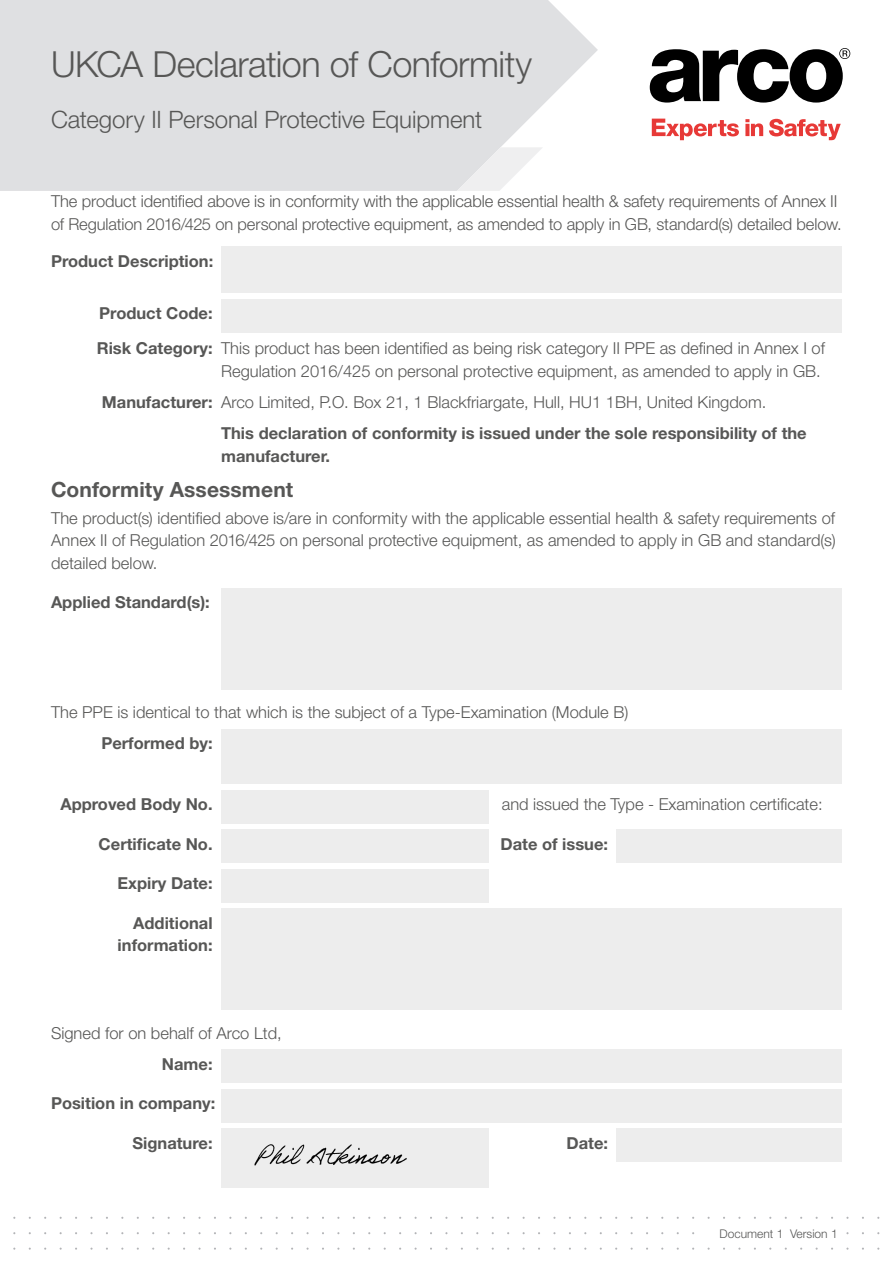
<style>
.page{position:relative;width:893px;height:1263px;background:#fff}
.page>*{position:absolute;margin:0;border:0;box-sizing:border-box;transform-origin:0 0}
.t1{font:300 36px "Helvetica Neue LT Std";letter-spacing:-.015em;color:#575756}
.t2{font:300 24px "Helvetica Neue LT Std";letter-spacing:-.005em;color:#575756}
.t3{font:700 21px "Helvetica Neue LT Std";letter-spacing:.005em;color:#575756}
.t4{font:300 16.5px/22.5px "Helvetica Neue LT Std";color:#575756}
.t5{font:700 16.5px/22.5px "Helvetica Neue LT Std";color:#575756;text-align:right}
.t6{font:300 12px "Helvetica Neue LT Std";color:#575756}
.s1{font-weight:700}
</style>
<div class="page">
<svg style="left:0;top:0;width:598px;height:191px;fill:#dfe0e2"></svg>
<svg style="left:650px;top:48px;width:200px;height:55px"></svg>
<svg style="left:652px;top:119px;width:189px;height:21px"></svg>
<svg style="left:457px;top:147px;width:86px;height:44px"></svg>
<div style="left:221px;top:247px;width:621px;height:46px;background:#ededed"></div>
<div style="left:221px;top:299px;width:621px;height:33px;background:#ededed"></div>
<div style="left:221px;top:588px;width:621px;height:101px;background:#ededed"></div>
<div style="left:221px;top:729px;width:621px;height:55px;background:#ededed"></div>
<div style="left:221px;top:790px;width:268px;height:33px;background:#ededed"></div>
<div style="left:221px;top:829px;width:268px;height:34px;background:#ededed"></div>
<div style="left:617px;top:829px;width:225px;height:34px;background:#ededed"></div>
<div style="left:221px;top:869px;width:268px;height:33px;background:#ededed"></div>
<div style="left:221px;top:908px;width:621px;height:102px;background:#ededed"></div>
<div style="left:221px;top:1049px;width:621px;height:34px;background:#ededed"></div>
<div style="left:221px;top:1089px;width:621px;height:33px;background:#ededed"></div>
<div style="left:221px;top:1128px;width:268px;height:59px;background:#ededed"></div>
<div style="left:617px;top:1128px;width:225px;height:34px;background:#ededed"></div>
<img style="left:253px;top:1122px;width:155px;height:66px">
<h1 class="t1" style="left:51px;top:42px;width:483px">UKCA Declaration of Conformity</h1>
<h2 class="t2" style="left:51px;top:105px;width:433px">Category II Personal Protective Equipment</h2>
<p class="t4" style="left:51px;top:190px;width:792px">The product identified above is in conformity with the applicable essential health &amp; safety requirements of Annex II of Regulation 2016/425 on personal protective equipment, as amended to apply in GB, standard(s) detailed below.</p>
<p class="t5" style="left:51px;top:249px;width:164px">Product Description:</p>
<p class="t4" style="left:97px;top:295px;width:730px;line-height:35.2px"><span class="s1">Product Code:<br>Risk Category:</span> This product has been identified as being risk category II PPE as defined in Annex I of</p>
<p class="t4" style="left:221px;top:359px;width:601px">Regulation 2016/425 on personal protective equipment, as amended to apply in GB.</p>
<p class="t4" style="left:102px;top:390px;width:666px"><span class="s1">Manufacturer:</span> Arco Limited, P.O. Box 21, 1 Blackfriargate, Hull, HU1 1BH, United Kingdom.</p>
<p class="t5" style="left:221px;top:421px;width:587px">This declaration of conformity is issued under the sole responsibility of the</p>
<p class="t5" style="left:221px;top:444px;width:111px">manufacturer.</p>
<p class="t3" style="left:51px;top:476px;width:244px">Conformity Assessment</p>
<p class="t4" style="left:51px;top:506px;width:786px;text-align:justify">The product(s) identified above is/are in conformity with the applicable essential health &amp; safety requirements of Annex II of Regulation 2016/425 on personal protective equipment, as amended to apply in GB and standard(s) detailed below.</p>
<p class="t5" style="left:51px;top:591px;width:160px">Applied Standard(s):</p>
<p class="t4" style="left:51px;top:701px;width:579px">The PPE is identical to that which is the subject of a Type-Examination (Module B)</p>
<p class="t5" style="left:101px;top:732px;width:113px">Performed by:</p>
<p class="t5" style="left:60px;top:793px;width:154px">Approved Body No.</p>
<p class="t4" style="left:502px;top:793px;width:322px">and issued the Type - Examination certificate:</p>
<p class="t5" style="left:99px;top:832px;width:115px">Certificate No.</p>
<p class="t5" style="left:500px;top:832px;width:109px">Date of issue:</p>
<p class="t5" style="left:118px;top:871px;width:97px">Expiry Date:</p>
<p class="t5" style="left:118px;top:911px;width:96px">Additional information:</p>
<p class="t4" style="left:51px;top:1021px;width:232px">Signed for on behalf of Arco Ltd,</p>
<p class="t5" style="left:162px;top:1052px;width:52px">Name:</p>
<p class="t5" style="left:51px;top:1091px;width:166px">Position in company:</p>
<p class="t5" style="left:133px;top:1131px;width:82px">Signature:</p>
<p class="t5" style="left:566px;top:1131px;width:43px">Date:</p>
<p class="t6" style="left:720px;top:1226px;width:120px">Document 1 Version 1</p>
</div>
